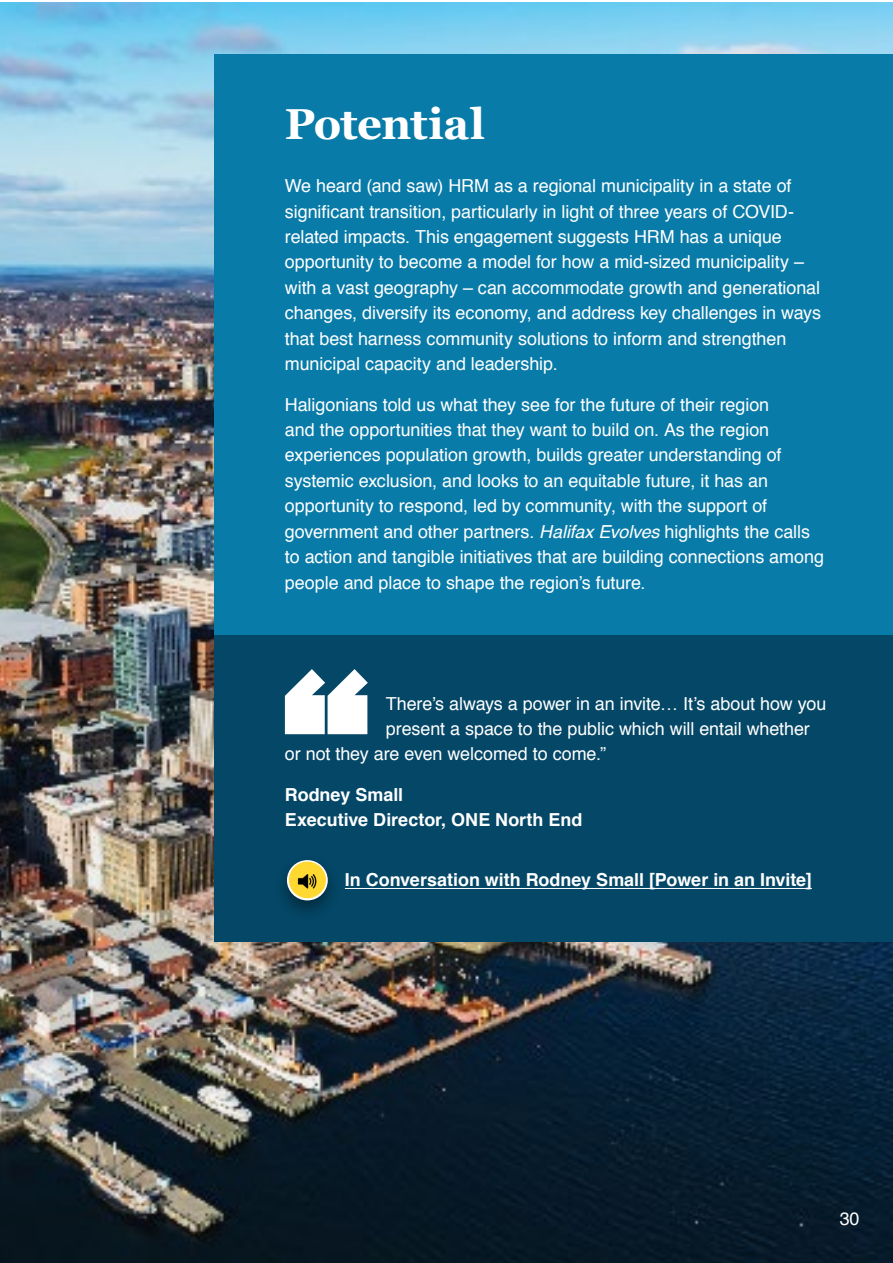
<style>
.page{position:relative;width:893px;height:1263px;background:#fff}
.page>*{position:absolute;margin:0;border:0;box-sizing:border-box;transform-origin:0 0}
.t1{font:700 43.35px "Georgia";letter-spacing:-.015em;color:#fff}
.t2{font:18px/25.3px "Helvetica";letter-spacing:-.005em;color:#fff}
.t3{font:700 18px/25.5px "Helvetica";color:#fff}
.s1{font-style:italic}
</style>
<div class="page">
<img style="left:0;top:3px;width:893px;height:1260px">
<div style="left:215px;top:54px;width:678px;height:827px;background:#097ba8"></div>
<div style="left:215px;top:636px;width:678px;height:306px;background:#044766"></div>
<hr style="left:345px;top:888px;width:467px;height:1px;background:#fff">
<svg style="left:285px;top:669px;width:83px;height:65px"></svg>
<div style="left:273px;top:854px;width:68px;height:68px;background:#000;opacity:.4"></div>
<svg style="left:287px;top:860px;width:41px;height:40px"></svg>
<div style="left:289px;top:861px;width:37px;height:37px;background:#ffd932;border-radius:50%"></div>
<img style="left:297px;top:874px;width:20px;height:15px">
<h1 class="t1" style="left:285px;top:96px;width:202px">Potential</h1>
<p class="t2" style="left:285px;top:174px;width:538px">We heard (and saw) HRM as a regional municipality in a state of significant transition, particularly in light of three years of COVID&shy;related impacts. This engagement suggests HRM has a unique opportunity to become a model for how a mid-sized municipality – with a vast geography – can accommodate growth and generational changes, diversify its economy, and address key challenges in ways that best harness community solutions to inform and strengthen municipal capacity and leadership.</p>
<p class="t2" style="left:285px;top:392px;width:541px">Haligonians told us what they see for the future of their region<br>and the opportunities that they want to build on. As the region experiences population growth, builds greater understanding of systemic exclusion, and looks to an equitable future, it has an opportunity to respond, led by community, with the support of government and other partners. <span class="s1">Halifax Evolves</span> highlights the calls to action and tangible initiatives that are building connections among people and place to shape the region’s future.</p>
<p class="t2" style="left:386px;top:691px;width:442px">There’s always a power in an invite… It’s about how you</p>
<p class="t2" style="left:386px;top:717px;width:425px">present a space to the public which will entail whether</p>
<p class="t2" style="left:285px;top:742px;width:323px">or not they are even welcomed to come.”</p>
<p class="t3" style="left:285px;top:782px;width:299px">Rodney Small<br>Executive Director, ONE North End</p>
<p class="t3" style="left:345px;top:867px;width:468px">In Conversation with Rodney Small [Power in an Invite]</p>
<p class="t2" style="left:840px;top:1207px;width:21px">30</p>
</div>
